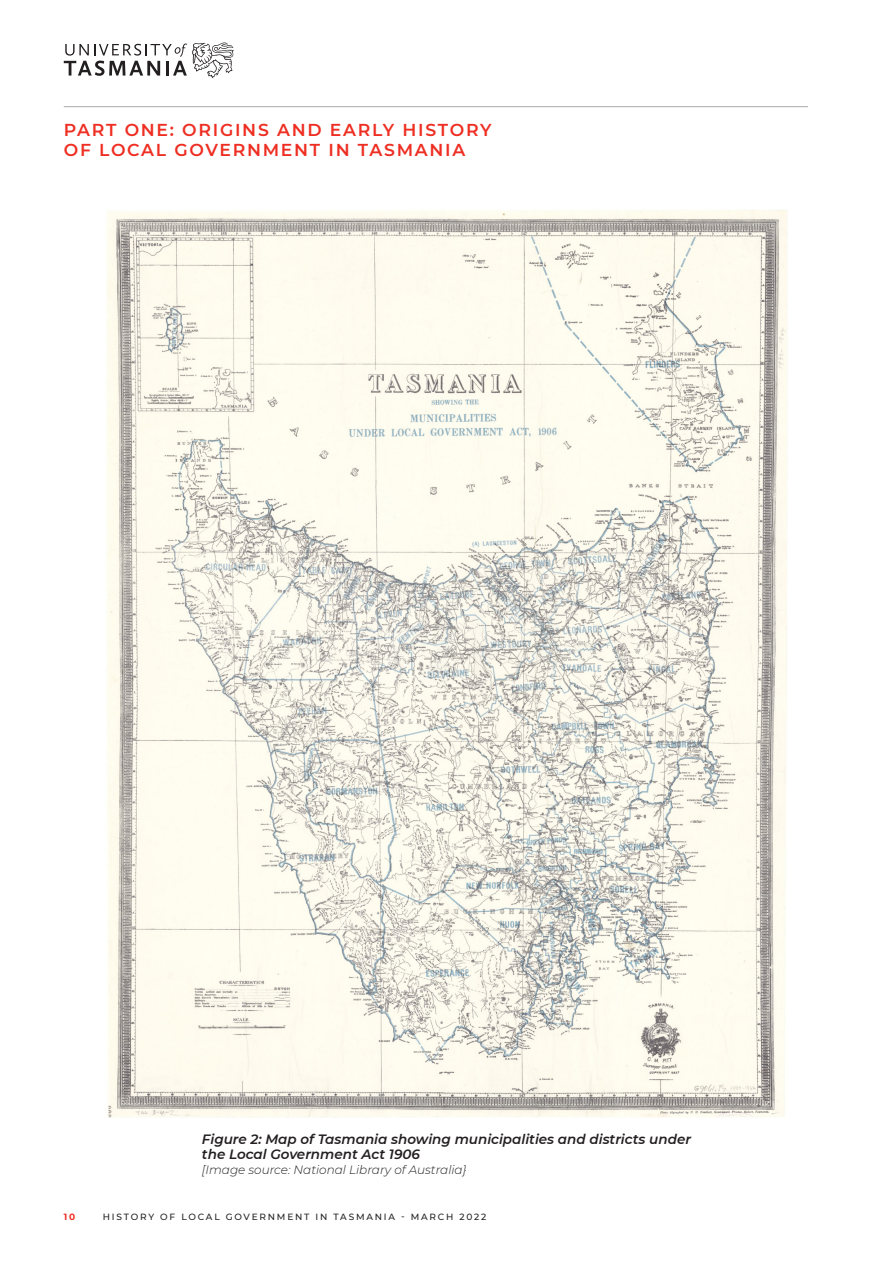
<style>
.page{position:relative;width:893px;height:1263px;background:#fff}
.page>*{position:absolute;margin:0;border:0;box-sizing:border-box;transform-origin:0 0}
.PART_NUMBER{font:600 17.25px/20.2px "Montserrat";letter-spacing:.1em;color:#ee2e22}
.t1{font:italic 600 13.5px/15px "Montserrat";color:#231f20}
.t2{font:italic 300 12px "Montserrat";color:#231f20}
.t3{font:500 9px "Montserrat";letter-spacing:.2em;color:#231f20}
.t4{font:700 9px "Montserrat";color:#ee2e22}
</style>
<div class="page">
<img style="left:107px;top:210px;width:680px;height:908px">
<hr style="left:64px;top:106px;width:744px;height:1px;background:#a8a9ad">
<svg style="left:64px;top:43px;width:170px;height:35px"></svg>
<p class="PART_NUMBER" style="left:64px;top:119px;width:429px">PART ONE: ORIGINS AND EARLY HISTORY<br>OF LOCAL GOVERNMENT IN TASMANIA</p>
<p class="t1" style="left:202px;top:1131px;width:490px">Figure 2: Map of Tasmania showing municipalities and districts under the Local Government Act 1906</p>
<p class="t2" style="left:202px;top:1162px;width:266px">[Image source: National Library of Australia}</p>
<p class="t4" style="left:64px;top:1211px;width:13px">10</p>
<p class="t3" style="left:103px;top:1211px;width:385px">HISTORY OF LOCAL GOVERNMENT IN TASMANIA - MARCH 2022</p>
</div>
